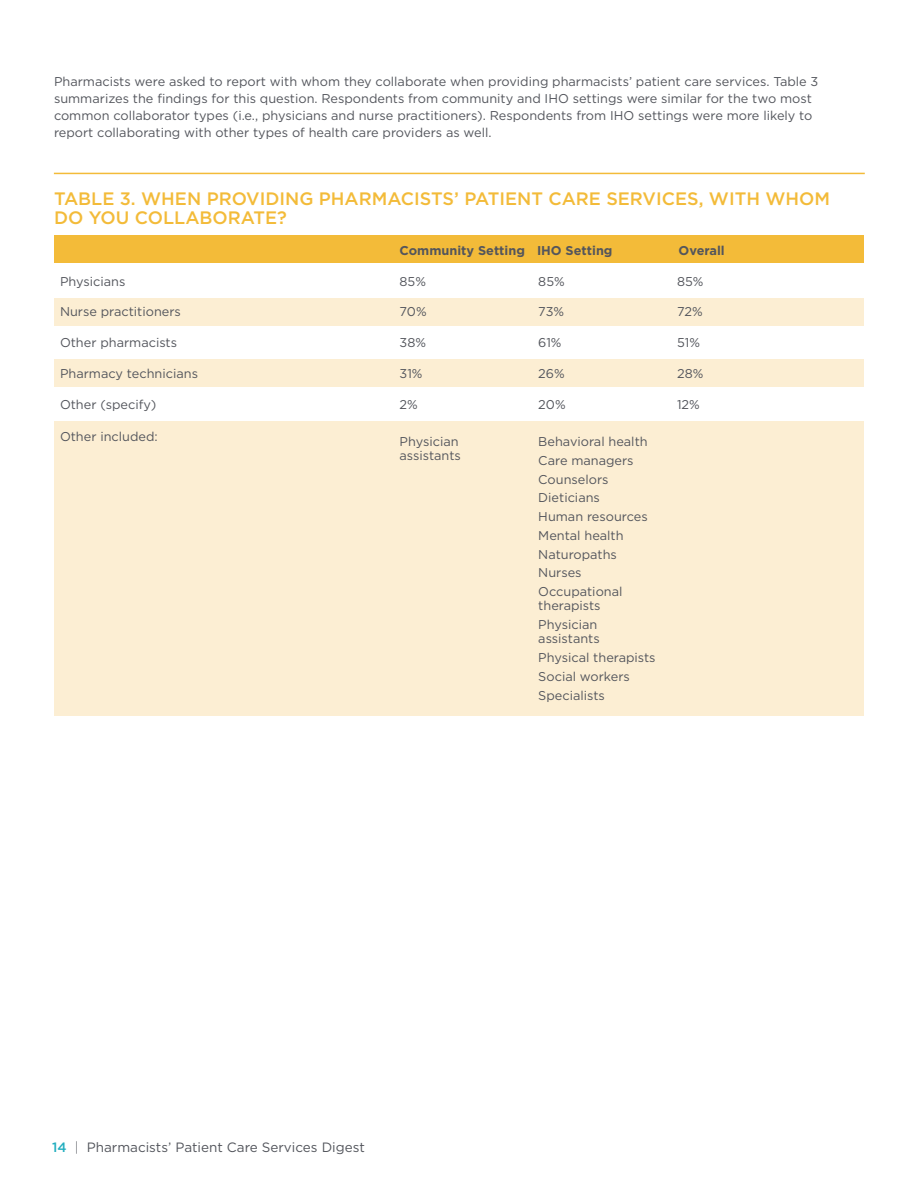
<style>
.page{position:relative;width:918px;height:1188px;background:#fff}
.page>*{position:absolute;margin:0;border:0;box-sizing:border-box;transform-origin:0 0}
.t1{font:500 18px/19.5px "Gotham";color:#f3bb39}
.t2{font:13.5px "Gotham";color:#53555c}
.t3{font:12.75px/18.8px "Gotham";color:#53555c}
.t4{font:700 12.75px "Gotham";color:#53555c}
.s1{font-weight:500;color:#22aebf}
.s2{font-weight:300}
</style>
<div class="page">
<div style="left:54px;top:421px;width:810px;height:295px;background:#fceed3"></div>
<div style="left:54px;top:298px;width:810px;height:28px;background:#fceed3"></div>
<div style="left:54px;top:359px;width:810px;height:28px;background:#fceed3"></div>
<div style="left:54px;top:235px;width:810px;height:28px;background:#f3bb39"></div>
<hr style="left:54px;top:173px;width:811px;height:1px;background:#f3bb39">
<p class="t3" style="left:54px;top:72px;width:766px;line-height:17.2px">Pharmacists were asked to report with whom they collaborate when providing pharmacists’ patient care services. Table 3 summarizes the findings for this question. Respondents from community and IHO settings were similar for the two most common collaborator types (i.e., physicians and nurse practitioners). Respondents from IHO settings were more likely to report collaborating with other types of health care providers as well.</p>
<h1 class="t1" style="left:54px;top:188px;width:778px">TABLE 3. WHEN PROVIDING PHARMACISTS’ PATIENT CARE SERVICES, WITH WHOM<br>DO YOU COLLABORATE?</h1>
<p class="t3" style="left:60px;top:271px;width:67px">Physicians</p>
<p class="t3" style="left:60px;top:302px;width:122px">Nurse practitioners</p>
<p class="t3" style="left:60px;top:333px;width:119px">Other pharmacists</p>
<p class="t3" style="left:60px;top:364px;width:140px">Pharmacy technicians</p>
<p class="t3" style="left:60px;top:394px;width:98px">Other (specify)</p>
<p class="t3" style="left:60px;top:427px;width:99px">Other included:</p>
<p class="t4" style="left:400px;top:243px;width:215px">Community Setting IHO Setting</p>
<p class="t4" style="left:679px;top:243px;width:48px">Overall</p>
<p class="t3" style="left:400px;top:271px;width:28px">85%</p>
<p class="t3" style="left:400px;top:302px;width:29px">70%</p>
<p class="t3" style="left:400px;top:333px;width:28px">38%</p>
<p class="t3" style="left:400px;top:364px;width:25px">31%</p>
<p class="t3" style="left:400px;top:394px;width:20px">2%</p>
<p class="t3" style="left:400px;top:434px;width:63px;line-height:14.2px">Physician assistants</p>
<p class="t3" style="left:538px;top:432px;width:111px">Behavioral health<br>Care managers<br>Counselors<br>Dieticians<br>Human resources<br>Mental health<br>Naturopaths<br>Nurses<br>Occupational</p>
<p class="t3" style="left:538px;top:596px;width:64px">therapists<br>Physician</p>
<p class="t3" style="left:538px;top:629px;width:119px">assistants<br>Physical therapists<br>Social workers<br>Specialists</p>
<p class="t3" style="left:538px;top:272px;width:28px">85%</p>
<p class="t3" style="left:538px;top:302px;width:27px">73%</p>
<p class="t3" style="left:538px;top:333px;width:25px">61%</p>
<p class="t3" style="left:538px;top:364px;width:28px">26%</p>
<p class="t3" style="left:538px;top:395px;width:29px">20%</p>
<p class="t3" style="left:677px;top:272px;width:28px">85%</p>
<p class="t3" style="left:677px;top:302px;width:27px">72%</p>
<p class="t3" style="left:677px;top:333px;width:25px">51%</p>
<p class="t3" style="left:677px;top:364px;width:28px">28%</p>
<p class="t3" style="left:677px;top:395px;width:24px">12%</p>
<p class="t2" style="left:52px;top:1140px;width:314px"><span class="s1">14</span> <span class="s2">|</span> Pharmacists’ Patient Care Services Digest</p>
</div>
